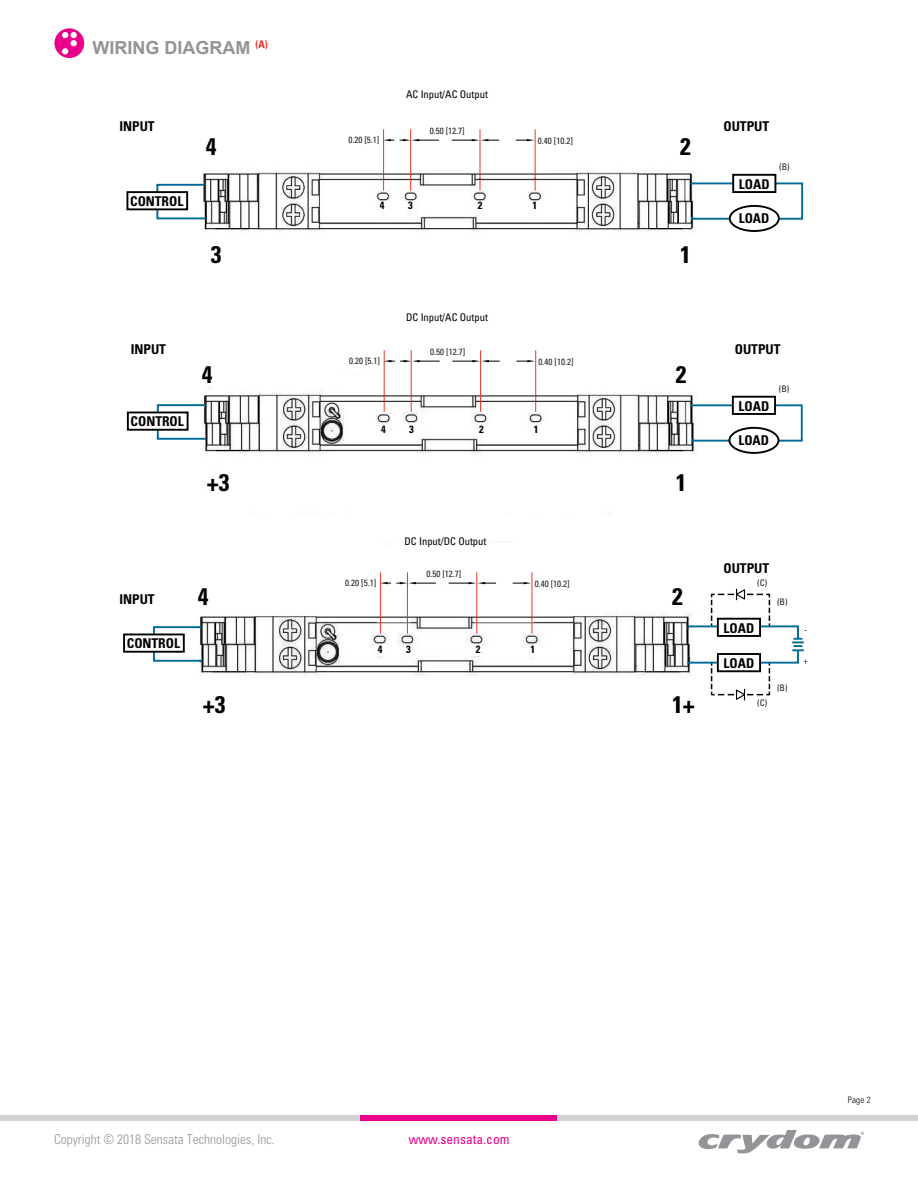
<style>
.page{position:relative;width:918px;height:1188px;background:#fff}
.page>*{position:absolute;margin:0;border:0;box-sizing:border-box;transform-origin:0 0}
.t1{font:700 condensed 24px "Univers";color:#000}
.t2{font:700 18px "Arial";color:#929497}
.t3{font:700 condensed 13.5px "Univers LT Std";color:#000}
.t4{font:300 condensed 13.5px "Univers";color:#929497}
.t5{font:condensed 13.5px "Univers";color:#eb008b}
.t6{font:condensed 10.5px "Univers LT Std";color:#000}
.t7{font:700 condensed 10.5px "Univers LT Std";color:#000}
.t8{font:condensed 9px "Univers";color:#231f20}
.t9{font:300 condensed 9px "Univers LT Std";color:#000}
</style>
<div class="page">
<img style="left:200px;top:165px;width:496px;height:511px">
<hr style="left:410px;top:130px;width:1px;height:60px;background:#ec3425">
<hr style="left:383px;top:130px;width:1px;height:60px;background:#ec3425">
<hr style="left:535px;top:130px;width:1px;height:60px;background:#ec3425">
<hr style="left:480px;top:130px;width:1px;height:60px;background:#ec3425">
<svg style="left:383px;top:139px;width:11px;height:2px"></svg>
<svg style="left:516px;top:139px;width:18px;height:2px"></svg>
<svg style="left:400px;top:139px;width:39px;height:2px"></svg>
<svg style="left:452px;top:139px;width:47px;height:2px"></svg>
<hr style="left:411px;top:351px;width:1px;height:60px;background:#ec3425">
<hr style="left:384px;top:351px;width:1px;height:60px;background:#ec3425">
<hr style="left:535px;top:351px;width:1px;height:60px;background:#ec3425">
<hr style="left:480px;top:351px;width:1px;height:60px;background:#ec3425">
<svg style="left:517px;top:360px;width:18px;height:2px"></svg>
<svg style="left:384px;top:360px;width:55px;height:2px"></svg>
<svg style="left:453px;top:360px;width:47px;height:2px"></svg>
<div style="left:691px;top:182px;width:112px;height:38px;border:2px solid #006a97"></div>
<svg style="left:155px;top:183px;width:52px;height:37px"></svg>
<div style="left:732px;top:174px;width:44px;height:19px;background:#fff;border:2px solid #000"></div>
<div style="left:126px;top:191px;width:62px;height:19px;background:#fff;border:2px solid #000"></div>
<svg style="left:156px;top:403px;width:52px;height:38px"></svg>
<div style="left:127px;top:412px;width:62px;height:19px;background:#fff;border:2px solid #000"></div>
<div style="left:730px;top:206px;width:49px;height:25px;background:#fff;border-radius:50%"></div>
<div style="left:729px;top:205px;width:51px;height:27px;border:2px solid #000;border-radius:50%"></div>
<div style="left:690px;top:404px;width:113px;height:38px;border:2px solid #006a97"></div>
<div style="left:732px;top:396px;width:44px;height:19px;background:#fff;border:2px solid #000"></div>
<div style="left:729px;top:428px;width:49px;height:25px;background:#fff;border-radius:50%"></div>
<div style="left:728px;top:427px;width:51px;height:27px;border:2px solid #000;border-radius:50%"></div>
<hr style="left:407px;top:573px;width:1px;height:60px;background:#ec3425">
<hr style="left:380px;top:573px;width:1px;height:60px;background:#ec3425">
<hr style="left:532px;top:573px;width:1px;height:60px;background:#ec3425">
<hr style="left:476px;top:573px;width:1px;height:60px;background:#ec3425">
<svg style="left:380px;top:582px;width:11px;height:2px"></svg>
<svg style="left:513px;top:582px;width:18px;height:2px"></svg>
<svg style="left:397px;top:582px;width:39px;height:2px"></svg>
<svg style="left:449px;top:582px;width:47px;height:2px"></svg>
<svg style="left:152px;top:625px;width:52px;height:38px"></svg>
<div style="left:123px;top:634px;width:62px;height:19px;background:#fff;border:2px solid #000"></div>
<svg style="left:685px;top:588px;width:119px;height:113px"></svg>
<div style="left:54px;top:28px;width:30px;height:30px;background:#eb008b;border-radius:50%"></div>
<svg style="left:62px;top:32px;width:15px;height:22px"></svg>
<div style="left:0;top:1115px;width:918px;height:6px;background:#d0d2d3"></div>
<div style="left:361px;top:1115px;width:196px;height:6px;background:#eb008b"></div>
<svg style="left:698px;top:1130px;width:166px;height:23px"></svg>
<h2 class="t2" style="left:93px;top:36px;width:177px">WIRING DIAGRAM <sup>(A)</sup></h2>
<p class="t6" style="left:406px;top:88px;width:83px">AC Input/AC Output</p>
<h3 class="t3" style="left:120px;top:118px;width:37px">INPUT</h3>
<h3 class="t3" style="left:724px;top:118px;width:47px">OUTPUT</h3>
<p class="t8" style="left:430px;top:125px;width:36px">0.50 [12.7]</p>
<p class="t8" style="left:348px;top:134px;width:32px">0.20 [5.1]</p>
<p class="t8" style="left:538px;top:135px;width:36px">0.40 [10.2]</p>
<h1 class="t1" style="left:206px;top:131px;width:12px">4</h1>
<h1 class="t1" style="left:680px;top:131px;width:12px">2</h1>
<h3 class="t3" style="left:130px;top:193px;width:55px">CONTROL</h3>
<h1 class="t1" style="left:211px;top:240px;width:12px">3</h1>
<p class="t7" style="left:380px;top:199px;width:6px">4</p>
<p class="t7" style="left:408px;top:199px;width:6px">3</p>
<p class="t7" style="left:478px;top:199px;width:6px">2</p>
<p class="t7" style="left:533px;top:199px;width:6px">1</p>
<h1 class="t1" style="left:680px;top:240px;width:12px">1</h1>
<h3 class="t3" style="left:739px;top:176px;width:32px">LOAD</h3>
<h3 class="t3" style="left:739px;top:210px;width:32px">LOAD</h3>
<p class="t8" style="left:779px;top:162px;width:12px">(B)</p>
<p class="t6" style="left:406px;top:310px;width:83px">DC Input/AC Output</p>
<h3 class="t3" style="left:131px;top:341px;width:37px">INPUT</h3>
<h3 class="t3" style="left:735px;top:341px;width:47px">OUTPUT</h3>
<p class="t8" style="left:430px;top:346px;width:36px">0.50 [12.7]</p>
<p class="t8" style="left:349px;top:355px;width:32px">0.20 [5.1]</p>
<p class="t8" style="left:539px;top:356px;width:36px">0.40 [10.2]</p>
<h1 class="t1" style="left:202px;top:360px;width:12px">4</h1>
<h1 class="t1" style="left:676px;top:360px;width:12px">2</h1>
<h3 class="t3" style="left:131px;top:413px;width:55px">CONTROL</h3>
<h1 class="t1" style="left:207px;top:468px;width:24px">+3</h1>
<p class="t7" style="left:381px;top:423px;width:6px">4</p>
<p class="t7" style="left:409px;top:423px;width:6px">3</p>
<p class="t7" style="left:479px;top:423px;width:6px">2</p>
<p class="t7" style="left:534px;top:423px;width:6px">1</p>
<h1 class="t1" style="left:676px;top:468px;width:12px">1</h1>
<h3 class="t3" style="left:739px;top:398px;width:32px">LOAD</h3>
<h3 class="t3" style="left:738px;top:432px;width:32px">LOAD</h3>
<p class="t8" style="left:779px;top:383px;width:12px">(B)</p>
<h3 class="t3" style="left:120px;top:591px;width:37px">INPUT</h3>
<h3 class="t3" style="left:127px;top:635px;width:55px">CONTROL</h3>
<p class="t6" style="left:405px;top:534px;width:83px">DC Input/DC Output</p>
<p class="t8" style="left:427px;top:568px;width:36px">0.50 [12.7]</p>
<p class="t8" style="left:345px;top:577px;width:32px">0.20 [5.1]</p>
<p class="t8" style="left:535px;top:578px;width:36px">0.40 [10.2]</p>
<h1 class="t1" style="left:198px;top:582px;width:12px">4</h1>
<h1 class="t1" style="left:672px;top:582px;width:12px">2</h1>
<h1 class="t1" style="left:203px;top:690px;width:24px">+3</h1>
<p class="t7" style="left:378px;top:643px;width:6px">4</p>
<p class="t7" style="left:406px;top:643px;width:6px">3</p>
<p class="t7" style="left:476px;top:643px;width:6px">2</p>
<p class="t7" style="left:531px;top:643px;width:6px">1</p>
<h1 class="t1" style="left:672px;top:690px;width:24px">1+</h1>
<h3 class="t3" style="left:724px;top:560px;width:47px">OUTPUT</h3>
<p class="t8" style="left:757px;top:577px;width:12px">(C)</p>
<h3 class="t3" style="left:724px;top:619px;width:32px">LOAD</h3>
<p class="t8" style="left:777px;top:596px;width:12px">(B)</p>
<h3 class="t3" style="left:724px;top:655px;width:32px">LOAD</h3>
<p class="t8" style="left:757px;top:698px;width:12px">(C)</p>
<p class="t8" style="left:777px;top:682px;width:12px">(B)</p>
<p class="t8" style="left:804px;top:624px;width:4px">-</p>
<p class="t8" style="left:804px;top:655px;width:6px">+</p>
<h3 class="t4" style="left:54px;top:1132px;width:222px">Copyright © 2018 Sensata Technologies, Inc.</h3>
<h3 class="t5" style="left:409px;top:1131px;width:102px">www.sensata.com</h3>
<p class="t9" style="left:848px;top:1094px;width:24px">Page 2</p>
</div>
